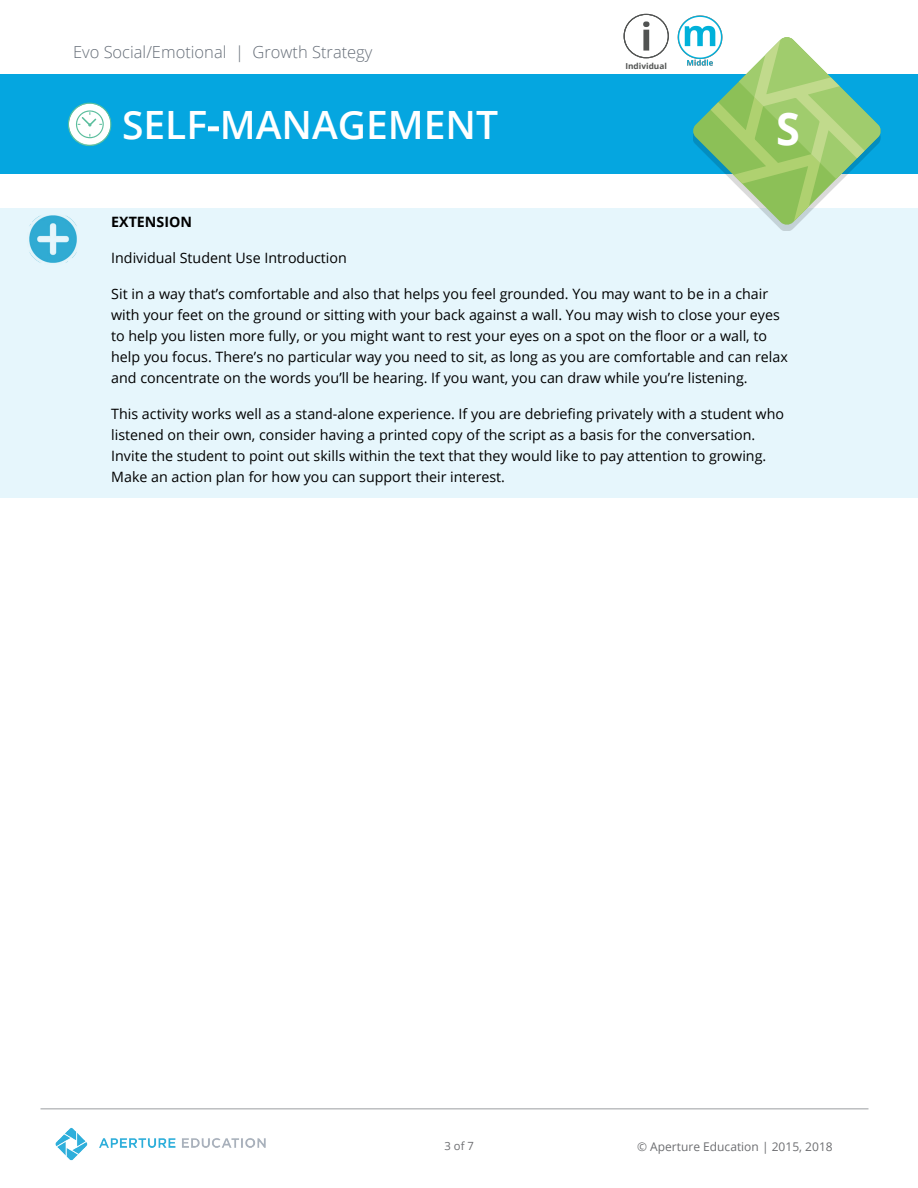
<style>
.page{position:relative;width:918px;height:1188px;background:#fff}
.page>*{position:absolute;margin:0;border:0;box-sizing:border-box;transform-origin:0 0}
.t1{font:700 45px "Open Sans";color:#fff;scale:.96 1}
.t2{font:600 39px "Open Sans";color:#fff}
.t3{font:300 16.5px "Open Sans";color:#666e78}
.t4{font:14.25px/21px "Open Sans";color:#000}
.t5{font:700 14.25px "Open Sans";color:#000}
.t6{font:12px "Open Sans";color:#6d6e71}
.t7{font:11.25px "Open Sans";color:#6d6e71}
.t8{font:700 8.1px "Open Sans";color:#515352}
.s1{font-style:inherit}
</style>
<div class="page">
<img style="left:55px;top:1127px;width:211px;height:34px">
<hr style="left:40px;top:1108px;width:828px;height:2px;background:#bcbec0">
<div style="left:0;top:74px;width:918px;height:100px;background:#05a6e0"></div>
<svg style="left:693px;top:37px;width:188px;height:171px"></svg>
<div style="left:68px;top:103px;width:43px;height:43px;border:1px solid #5abe9d;border-radius:50%"></div>
<svg style="left:68px;top:103px;width:43px;height:42px"></svg>
<div style="left:0;top:208px;width:918px;height:290px;background:#e6f6fc"></div>
<img style="left:29px;top:215px;width:48px;height:48px">
<div style="left:624px;top:14px;width:45px;height:44px;border:1px solid #515352;border-radius:50%"></div>
<svg style="left:624px;top:14px;width:44px;height:44px"></svg>
<div style="left:688px;top:14px;width:45px;height:44px;background:#fff;border-radius:50%"></div>
<img style="left:677px;top:15px;width:48px;height:52px">
<p class="t3" style="left:73px;top:40px;width:301px">Evo Social/Emotional | Growth Strategy</p>
<p class="t8" style="left:625px;top:60px;width:43px">Individual</p>
<h2 class="t2" style="left:122px;top:98px;width:378px">SELF<span class="s1">-</span>MANAGEMENT</h2>
<h1 class="t1" style="left:776px;top:97px;width:26px">S</h1>
<p class="t5" style="left:111px;top:212px;width:82px">EXTENSION</p>
<p class="t4" style="left:111px;top:247px;width:237px">Individual Student Use Introduction</p>
<p class="t4" style="left:111px;top:283px;width:678px">Sit in a way that’s comfortable and also that helps you feel grounded. You may want to be in a chair with your feet on the ground or sitting with your back against a wall. You may wish to close your eyes to help you listen more fully, or you might want to rest your eyes on a spot on the floor or a wall, to help you focus. There’s no particular way you need to sit, as long as you are comfortable and can relax and concentrate on the words you’ll be hearing. If you want, you can draw while you’re listening.</p>
<p class="t4" style="left:111px;top:403px;width:674px">This activity works well as a stand-alone experience. If you are debriefing privately with a student who listened on their own, consider having a printed copy of the script as a basis for the conversation.<br>Invite the student to point out skills within the text that they would like to pay attention to growing.<br>Make an action plan for how you can support their interest.</p>
<p class="t7" style="left:445px;top:1138px;width:31px">3 of 7</p>
<p class="t6" style="left:637px;top:1138px;width:197px">© Aperture Education | 2015, 2018</p>
</div>
